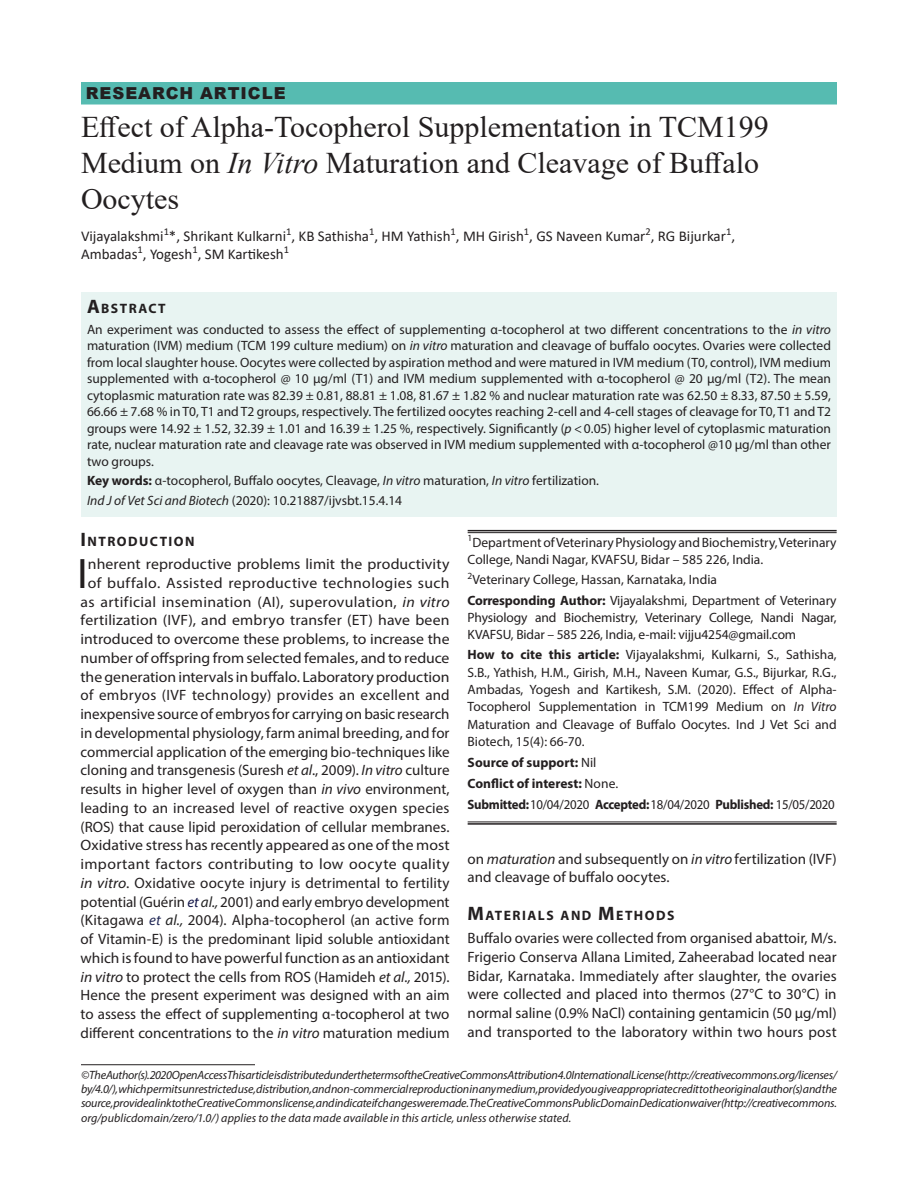
<style>
.page{position:relative;width:918px;height:1188px;background:#fff}
.page>*{position:absolute;margin:0;border:0;box-sizing:border-box;transform-origin:0 0}
.Body_flush{font:42.75px "Myriad Pro";color:#231f20;scale:1.05 1}
.article_head{font:30px/36px "Times New Roman";color:#231f20}
.Subject{font:900 16.5px "Arial";letter-spacing:.06em;color:#231f20}
.Body_flush-2{font:15px/18.8px "Myriad Pro";color:#231f20;text-align:center;scale:1.05 1}
.Body_flush-3{font:15px/18.8px "Myriad Pro";color:#231f20}
.author{font:15px/18px "Calibri";color:#231f20}
.A{font:700 13.65px "Myriad Pro";letter-spacing:.105em;color:#231f20}
.Abstract{font:13.5px/16.5px "Myriad Pro";color:#231f20;text-align:justify}
.affiliation{font:13.5px/17.4px "Myriad Pro";color:#231f20;text-align:justify}
.affiliation-2{font:13.5px "Myriad Pro";letter-spacing:-.02em;color:#231f20;scale:.95 1}
.affiliation-3{font:700 13.5px "Myriad Pro";color:#231f20}
.Bottom_1st_page{font:italic 12px/14.4px "Myriad Pro";letter-spacing:.005em;color:#231f20;text-align:justify}
.s1{font-style:italic}
.s2{font-size:19.5px}
.s3{font-weight:700}
.s4{font-style:italic;color:#131649}
.s5{font-style:italic;color:#242424}
.s6{font-style:italic;color:#232a57}
.s7{font-style:italic;color:#212121}
.s8{font-weight:400}
</style>
<div class="page">
<hr style="left:81px;top:1064px;width:174px;height:1px;background:#231f20">
<div style="left:81px;top:292px;width:756px;height:224px;background:#e8f4f2"></div>
<div style="left:81px;top:82px;width:756px;height:23px;background:#56bbb1"></div>
<hr style="left:468px;top:530px;width:369px;height:1px;background:#231f20">
<hr style="left:468px;top:532px;width:369px;height:1px;background:#231f20">
<hr style="left:468px;top:822px;width:369px;height:1px;background:#231f20">
<hr style="left:468px;top:823px;width:369px;height:2px;background:#231f20">
<p class="Subject" style="left:86px;top:81px;width:201px">RESEARCH ARTICLE</p>
<p class="article_head" style="left:81px;top:108px;width:689px">Effect of Alpha-Tocopherol Supplementation in TCM199<br>Medium on <span class="s1">In Vitro</span> Maturation and Cleavage of Buffalo<br>Oocytes</p>
<p class="author" style="left:81px;top:226px;width:656px">Vijayalakshmi<sup>1</sup>*, Shrikant Kulkarni<sup>1</sup>, KB Sathisha<sup>1</sup>, HM Yathish<sup>1</sup>, MH Girish<sup>1</sup>, GS Naveen Kumar<sup>2</sup>, RG Bijurkar<sup>1</sup>,<br>Ambadas<sup>1</sup>, Yogesh<sup>1</sup>, SM Kartikesh<sup>1</sup></p>
<p class="A" style="left:87px;top:299px;width:80px"><span class="s2">A</span>BSTRACT</p>
<p class="Abstract" style="left:87px;top:321px;width:746px">An experiment was conducted to assess the effect of supplementing α-tocopherol at two different concentrations to the <span class="s1">in vitro </span>maturation (IVM) medium (TCM 199 culture medium) on <span class="s1">in vitro</span> maturation and cleavage of buffalo oocytes. Ovaries were collected from local slaughter house. Oocytes were collected by aspiration method and were matured in IVM medium (T0, control), IVM medium supplemented with α-tocopherol @ 10 µg/ml (T1) and IVM medium supplemented with α-tocopherol @ 20 µg/ml (T2). The mean cytoplasmic maturation rate was 82.39 ± 0.81, 88.81 ± 1.08, 81.67 ± 1.82 % and nuclear maturation rate was 62.50 ± 8.33, 87.50 ± 5.59, 66.66 ± 7.68 % in T0, T1 and T2 groups, respectively. The fertilized oocytes reaching 2-cell and 4-cell stages of cleavage for T0, T1 and T2 groups were 14.92 ± 1.52, 32.39 ± 1.01 and 16.39 ± 1.25 %, respectively. Significantly (<span class="s1">p</span> &lt;0.05) higher level of cytoplasmic maturation rate, nuclear maturation rate and cleavage rate was observed in IVM medium supplemented with α-tocopherol @10 µg/ml than other two groups.</p>
<p class="Abstract" style="left:87px;top:472px;width:514px"><span class="s3">Key words:</span> α-tocopherol, Buffalo oocytes, Cleavage, <span class="s1">In vitro</span> maturation, <span class="s1">In vitro</span> fertilization.</p>
<p class="Abstract" style="left:87px;top:492px;width:317px"><span class="s1">Ind J of Vet Sci and Biotech</span> (2020): 10.21887/ijvsbt.15.4.14</p>
<p class="A" style="left:81px;top:532px;width:116px"><span class="s2">I</span>NTRODUCTION</p>
<p class="Body_flush" style="left:77px;top:547px;width:12px">I</p>
<p class="Body_flush-2" style="left:81px;top:554px;width:353px">nherent reproductive problems limit the productivity of buffalo. Assisted reproductive technologies such as artificial insemination (AI), superovulation, <span class="s1">in vitro </span>fertilization (IVF), and embryo transfer (ET) have been introduced to overcome these problems, to increase the number of offspring from selected females, and to reduce the generation intervals in buffalo. Laboratory production of embryos (IVF technology) provides an excellent and inexpensive source of embryos for carrying on basic research in developmental physiology, farm animal breeding, and for commercial application of the emerging bio-techniques like cloning and transgenesis (Suresh <span class="s1">et al</span>., 2009). <span class="s1">In vitro</span> culture results in higher level of oxygen than <span class="s1">in vivo</span> environment, leading to an increased level of reactive oxygen species (ROS) that cause lipid peroxidation of cellular membranes.<br>Oxidative stress has recently appeared as one of the most important factors contributing to low oocyte quality <span class="s1">in vitro</span>. Oxidative oocyte injury is detrimental to fertility potential (Guérin <span class="s4">et</span> <span class="s5">al.,</span> 2001) and early embryo development (Kitagawa <span class="s6">et</span> <span class="s7">al.,</span> 2004). Alpha-tocopherol (an active form of Vitamin-E) is the predominant lipid soluble antioxidant which is found to have powerful function as an antioxidant <span class="s1">in vitro</span> to protect the cells from ROS (Hamideh <span class="s1">et al.,</span> 2015).<br>Hence the present experiment was designed with an aim to assess the effect of supplementing α-tocopherol at two different concentrations to the <span class="s1">in vitro</span> maturation medium</p>
<p class="affiliation" style="left:468px;top:534px;width:370px"><sup>1</sup>Department of Veterinary Physiology and Biochemistry, Veterinary<br>College, Nandi Nagar, KVAFSU, Bidar – 585 226, India.</p>
<p class="affiliation" style="left:468px;top:571px;width:251px"><sup>2</sup>Veterinary College, Hassan, Karnataka, India</p>
<p class="affiliation" style="left:468px;top:591px;width:371px"><span class="s3">Corresponding Author:</span> Vijayalakshmi, Department of Veterinary Physiology and Biochemistry, Veterinary College, Nandi Nagar, KVAFSU, Bidar – 585 226, India, e-mail: vijju4254@gmail.com</p>
<p class="affiliation" style="left:468px;top:646px;width:371px"><span class="s3">How to cite this article:</span> Vijayalakshmi, Kulkarni, S., Sathisha, S.B., Yathish, H.M., Girish, M.H., Naveen Kumar, G.S., Bijurkar, R.G., Ambadas, Yogesh and Kartikesh, S.M. (2020). Effect of Alpha-Tocopherol Supplementation in TCM199 Medium on <span class="s1">In Vitro </span>Maturation and Cleavage of Buffalo Oocytes. Ind J Vet Sci and Biotech, 15(4): 66-70.</p>
<p class="affiliation-3" style="left:468px;top:753px;width:130px">Source of support: <span class="s8">Nil</span></p>
<p class="affiliation-3" style="left:468px;top:775px;width:152px">Conflict of interest: <span class="s8">None.</span></p>
<p class="affiliation-2" style="left:468px;top:796px;width:388px"><span class="s3">Submitted:</span>10/04/2020 <span class="s3">Accepted:</span>18/04/2020 <span class="s3">Published:</span> 15/05/2020</p>
<p class="Body_flush-3" style="left:468px;top:849px;width:370px">on <span class="s1">maturation</span> and subsequently on <span class="s1">in vitro</span> fertilization (IVF) and cleavage of buffalo oocytes.</p>
<p class="A" style="left:468px;top:906px;width:208px"><span class="s2">M</span>ATERIALS AND <span class="s2">M</span>ETHODS</p>
<p class="Body_flush-3" style="left:468px;top:928px;width:371px;text-align:justify">Buffalo ovaries were collected from organised abattoir, M/s.<br>Frigerio Conserva Allana Limited, Zaheerabad located near Bidar, Karnataka. Immediately after slaughter, the ovaries were collected and placed into thermos (27°C to 30°C) in normal saline (0.9% NaCl) containing gentamicin (50 µg/ml) and transported to the laboratory within two hours post</p>
<p class="Bottom_1st_page" style="left:81px;top:1067px;width:758px">© The Author(s). 2020 Open Access This article is distributed under the terms of the Creative Commons Attribution 4.0 International License (http://creativecommons.org/licenses/ by/4.0/), which permits unrestricted use, distribution, and non-commercial reproduction in any medium, provided you give appropriate credit to the original author(s) and the source, provide a link to the Creative Commons license, and indicate if changes were made. The Creative Commons Public Domain Dedication waiver (http://creativecommons. org/publicdomain/zero/1.0/) applies to the data made available in this article, unless otherwise stated.</p>
</div>
